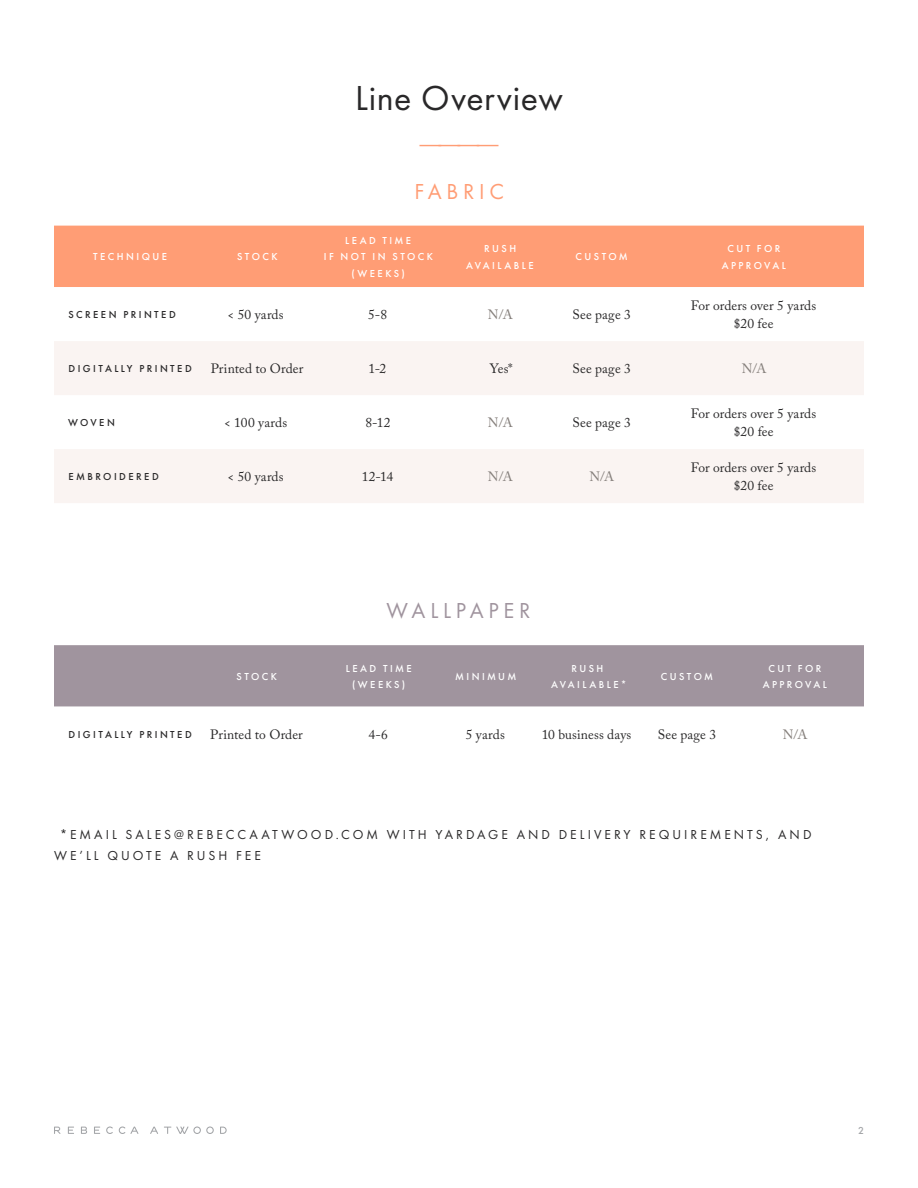
<style>
.page{position:relative;width:918px;height:1188px;background:#fff}
.page>*{position:absolute;margin:0;border:0;box-sizing:border-box;transform-origin:0 0}
.t1{font:36px "Futura PT";letter-spacing:.015em;color:#292829}
.t2{font:300 36px "Futura PT";color:#ff9d75}
.t3{font:22.5px "Futura PT";letter-spacing:.205em;color:#a0949e}
.t4{font:22.5px "Futura PT";letter-spacing:.21em;color:#ff9d75}
.t5{font:13.5px/18px "Adobe Caslon Pro";letter-spacing:.01em;color:#292829;text-align:center}
.t6{font:13.5px/21px "Futura PT";letter-spacing:.22em;color:#292829}
.t7{font:13.5px "Adobe Caslon Pro";color:#857f7b}
.t8{font:500 10.5px/16.5px "Futura PT";letter-spacing:.235em;color:#fff;text-align:center}
.t9{font:500 10.5px "Futura PT";letter-spacing:.235em;color:#292829}
.t10{font:500 10.5px "Futura PT";color:#a3a5a8}
</style>
<div class="page">
<svg style="left:150px;top:1127px;width:8px;height:7px"></svg>
<svg style="left:164px;top:1126px;width:50px;height:8px"></svg>
<svg style="left:220px;top:1127px;width:7px;height:7px"></svg>
<svg style="left:68px;top:1127px;width:6px;height:7px"></svg>
<svg style="left:81px;top:1127px;width:6px;height:7px"></svg>
<svg style="left:94px;top:1127px;width:6px;height:7px"></svg>
<svg style="left:106px;top:1126px;width:7px;height:8px"></svg>
<svg style="left:119px;top:1126px;width:19px;height:8px"></svg>
<svg style="left:54px;top:1127px;width:7px;height:7px"></svg>
<div style="left:54px;top:226px;width:810px;height:61px;background:#ff9d75"></div>
<svg style="left:54px;top:341px;width:810px;height:162px;fill:#faf4f2"></svg>
<div style="left:54px;top:645px;width:810px;height:62px;background:#a0949e"></div>
<p class="t8" style="left:93px;top:249px;width:75px">TECHNIQUE</p>
<p class="t8" style="left:237px;top:249px;width:42px">STOCK</p>
<h1 class="t1" style="left:355px;top:76px;width:209px">Line Overview</h1>
<h1 class="t2" style="left:417px;top:120px;width:85px">————</h1>
<h2 class="t4" style="left:414px;top:178px;width:91px">FABRIC</h2>
<p class="t8" style="left:324px;top:232px;width:111px">LEAD TIME<br>IF NOT IN STOCK (WEEKS)</p>
<p class="t8" style="left:466px;top:240px;width:69px">RUSH<br>AVAILABLE</p>
<p class="t8" style="left:575px;top:249px;width:54px">CUSTOM</p>
<p class="t8" style="left:722px;top:240px;width:66px">CUT FOR<br>APPROVAL</p>
<p class="t9" style="left:68px;top:308px;width:109px">SCREEN PRINTED</p>
<p class="t5" style="left:228px;top:305px;width:58px">&lt; 50 yards</p>
<p class="t5" style="left:368px;top:305px;width:20px">5-8</p>
<p class="t7" style="left:488px;top:307px;width:26px">N/A</p>
<p class="t5" style="left:572px;top:305px;width:60px">See page 3</p>
<p class="t5" style="left:691px;top:296px;width:127px">For orders over 5 yards $20 fee</p>
<p class="t9" style="left:69px;top:362px;width:125px">DIGITALLY PRINTED</p>
<p class="t5" style="left:211px;top:359px;width:94px">Printed to Order</p>
<p class="t5" style="left:369px;top:359px;width:19px">1-2</p>
<p class="t5" style="left:490px;top:359px;width:24px">Yes*</p>
<p class="t5" style="left:572px;top:359px;width:60px">See page 3</p>
<p class="t7" style="left:742px;top:361px;width:26px">N/A</p>
<p class="t9" style="left:68px;top:416px;width:48px">WOVEN</p>
<p class="t5" style="left:224px;top:413px;width:65px">&lt; 100 yards</p>
<p class="t5" style="left:365px;top:413px;width:27px">8-12</p>
<p class="t7" style="left:488px;top:415px;width:26px">N/A</p>
<p class="t5" style="left:572px;top:413px;width:60px">See page 3</p>
<p class="t5" style="left:691px;top:404px;width:127px">For orders over 5 yards $20 fee</p>
<p class="t9" style="left:69px;top:470px;width:92px">EMBROIDERED</p>
<p class="t5" style="left:228px;top:467px;width:58px">&lt; 50 yards</p>
<p class="t5" style="left:362px;top:467px;width:33px">12-14</p>
<p class="t7" style="left:488px;top:469px;width:26px">N/A</p>
<p class="t7" style="left:590px;top:469px;width:26px">N/A</p>
<p class="t5" style="left:691px;top:458px;width:127px">For orders over 5 yards $20 fee</p>
<h2 class="t3" style="left:387px;top:597px;width:145px">WALLPAPER</h2>
<p class="t8" style="left:236px;top:668px;width:42px">STOCK</p>
<p class="t8" style="left:346px;top:660px;width:67px">LEAD TIME (WEEKS)</p>
<p class="t8" style="left:455px;top:668px;width:63px">MINIMUM</p>
<p class="t8" style="left:551px;top:660px;width:77px">RUSH<br>AVAILABLE*</p>
<p class="t8" style="left:661px;top:668px;width:54px">CUSTOM</p>
<p class="t8" style="left:763px;top:660px;width:66px">CUT FOR<br>APPROVAL</p>
<p class="t9" style="left:69px;top:728px;width:125px">DIGITALLY PRINTED</p>
<p class="t5" style="left:210px;top:725px;width:94px">Printed to Order</p>
<p class="t5" style="left:368px;top:725px;width:21px">4-6</p>
<p class="t5" style="left:466px;top:725px;width:41px">5 yards</p>
<p class="t5" style="left:542px;top:725px;width:91px">10 business days</p>
<p class="t5" style="left:658px;top:725px;width:60px">See page 3</p>
<p class="t7" style="left:783px;top:726px;width:26px">N/A</p>
<p class="t6" style="left:54px;top:824px;width:759px;text-indent:6px">*EMAIL SALES@REBECCAATWOOD.COM WITH YARDAGE AND DELIVERY REQUIREMENTS, AND<br>WE’LL QUOTE A RUSH FEE</p>
<p class="t10" style="left:858px;top:1124px;width:7px">2</p>
</div>
